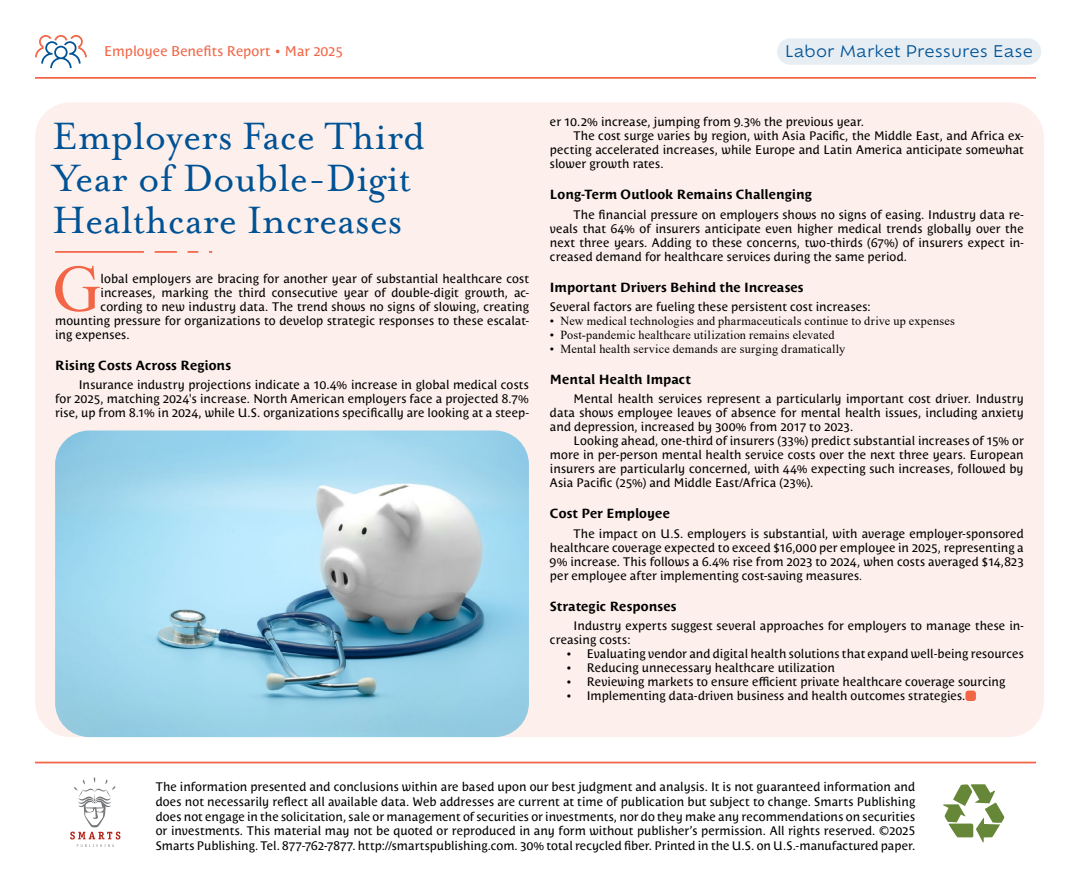
<style>
.page{position:relative;width:1071px;height:882px;background:#fff}
.page>*{position:absolute;margin:0;border:0;box-sizing:border-box;transform-origin:0 0}
.t1{font:66.15px "Times New Roman";color:#f26647}
.t2{font:43.75px/42px "Mrs Eaves OT";color:#005295}
.t3{font:15.75px "Ofelia Text";letter-spacing:.01em;color:#005295}
.t4{font:14px "Costa Std";letter-spacing:.005em;color:#f26647}
.t5{font:700 13.12px "Costa Std";letter-spacing:.005em;color:#000}
.t6{font:12.25px/14px "Costa Std";letter-spacing:.01em;color:#000;text-align:justify}
.t7{font:12.25px "Times New Roman";letter-spacing:.02em;color:#000}
.s1{font-family:"Times New Roman"}
</style>
<div class="page">
<hr style="left:35px;top:77px;width:1001px;height:2px;background:#f26647">
<svg style="left:35px;top:35px;width:52px;height:33px"></svg>
<svg style="left:943px;top:784px;width:61px;height:58px"></svg>
<svg style="left:70px;top:778px;width:50px;height:69px"></svg>
<div style="left:35px;top:102px;width:1009px;height:635px;background:#fdf0ec;border-radius:35px"></div>
<hr style="left:55px;top:251px;width:89px;height:2px;background:#f26647">
<hr style="left:155px;top:251px;width:22px;height:2px;background:#f26647">
<svg style="left:188px;top:251px;width:10px;height:2px"></svg>
<img style="left:55px;top:430px;width:474px;height:307px">
<hr style="left:35px;top:762px;width:1001px;height:1px;background:#f26647">
<div style="left:965px;top:691px;width:11px;height:10px;background:#f26647;border-radius:3px"></div>
<div style="left:777px;top:38px;width:264px;height:27px;background:#e6eef4;border-radius:13px"></div>
<p class="t4" style="left:104px;top:43px;width:240px">Employee Benefits Report • Mar 2025</p>
<p class="t3" style="left:785px;top:40px;width:249px">Labor Market Pressures Ease</p>
<h2 class="t2" style="left:53px;top:115px;width:374px">Employers Face Third<br>Year of Double-Digit<br>Healthcare Increases</h2>
<h1 class="t1" style="left:53px;top:242px;width:49px">G</h1>
<p class="t6" style="left:101px;top:272px;width:430px">lobal employers are bracing for another year of substantial healthcare cost</p>
<p class="t6" style="left:101px;top:286px;width:430px">increases, marking the third consecutive year of double-digit growth, ac-</p>
<p class="t6" style="left:101px;top:300px;width:430px">cording to new industry data. The trend shows no signs of slowing, creating</p>
<p class="t6" style="left:55px;top:314px;width:475px">mounting pressure for organizations to develop strategic responses to these escalat-</p>
<p class="t6" style="left:55px;top:328px;width:76px">ing expenses.</p>
<p class="t5" style="left:55px;top:358px;width:178px">Rising Costs Across Regions</p>
<p class="t6" style="left:55px;top:378px;width:475px;text-indent:24px">Insurance industry projections indicate a 10.4% increase in global medical costs for 2025, matching 2024's increase. North American employers face a projected 8.7% rise, up from 8.1% in 2024, while U.S. organizations specifically are looking at a steep-</p>
<p class="t6" style="left:550px;top:115px;width:316px">er 10.2% increase, jumping from 9.3% the previous year.</p>
<p class="t6" style="left:574px;top:129px;width:452px">The cost surge varies by region, with Asia Pacific, the Middle East, and Africa ex-</p>
<p class="t6" style="left:550px;top:143px;width:475px">pecting accelerated increases, while Europe and Latin America anticipate somewhat</p>
<p class="t6" style="left:550px;top:157px;width:115px">slower growth rates.</p>
<p class="t5" style="left:550px;top:187px;width:263px">Long-Term Outlook Remains Challenging</p>
<p class="t6" style="left:550px;top:207px;width:475px;text-indent:24px">The financial pressure on employers shows no signs of easing. Industry data re&shy;veals that 64% of insurers anticipate even higher medical trends globally over the next three years. Adding to these concerns, two-thirds (67%) of insurers expect in&shy;creased demand for healthcare services during the same period.</p>
<p class="t5" style="left:550px;top:279px;width:255px">Important Drivers Behind the Increases</p>
<p class="t6" style="left:550px;top:300px;width:322px">Several factors are fueling these persistent cost increases:</p>
<p class="t7" style="left:550px;top:312px;width:406px">• New medical technologies and pharmaceuticals continue to drive up expenses</p>
<p class="t7" style="left:550px;top:326px;width:286px">• Post-pandemic healthcare utilization remains elevated</p>
<p class="t7" style="left:550px;top:340px;width:297px">• Mental health service demands are surging dramatically</p>
<p class="t5" style="left:550px;top:372px;width:142px">Mental Health Impact</p>
<p class="t6" style="left:550px;top:392px;width:475px;text-indent:24px">Mental health services represent a particularly important cost driver. Industry data shows employee leaves of absence for mental health issues, including anxiety and depression, increased by 300% from 2017 to 2023.</p>
<p class="t6" style="left:550px;top:434px;width:475px;text-indent:24px">Looking ahead, one-third of insurers (33%) predict substantial increases of 15% or more in per-person mental health service costs over the next three years. European insurers are particularly concerned, with 44% expecting such increases, followed by Asia Pacific (25%) and Middle East/Africa (23%).</p>
<p class="t5" style="left:550px;top:506px;width:121px">Cost Per Employee</p>
<p class="t6" style="left:550px;top:526px;width:475px;text-indent:24px">The impact on U.S. employers is substantial, with average employer-sponsored healthcare coverage expected to exceed $16,000 per employee in 2025, representing a 9% increase. This follows a 6.4% rise from 2023 to 2024, when costs averaged $14,823 per employee after implementing cost-saving measures<span class="s1">.</span></p>
<p class="t5" style="left:550px;top:599px;width:128px">Strategic Responses</p>
<p class="t6" style="left:550px;top:619px;width:475px;text-indent:24px">Industry experts suggest several approaches for employers to manage these in&shy;creasing costs:</p>
<p class="t6" style="left:566px;top:647px;width:460px">• Evaluating vendor and digital health solutions that expand well-being resources</p>
<p class="t6" style="left:566px;top:661px;width:271px">• Reducing unnecessary healthcare utilization</p>
<p class="t6" style="left:566px;top:675px;width:441px">• Reviewing markets to ensure efficient private healthcare coverage sourcing</p>
<p class="t6" style="left:566px;top:689px;width:401px">• Implementing data-driven business and health outcomes strategies.</p>
<p class="t6" style="left:156px;top:780px;width:761px;line-height:14.7px">The information presented and conclusions within are based upon our best judgment and analysis. It is not guaranteed information and does not necessarily reflect all available data. Web addresses are current at time of publication but subject to change. Smarts Publishing does not engage in the solicitation, sale or management of securities or investments, nor do they make any recommendations on securities or investments. This material may not be quoted or reproduced in any form without publisher’s permission. All rights reserved. ©2025<br>Smarts Publishing. Tel. 877-762-7877. http://smartspublishing.com. 30% total recycled fiber. Printed in the U.S. on U.S.-manufactured paper.</p>
</div>
